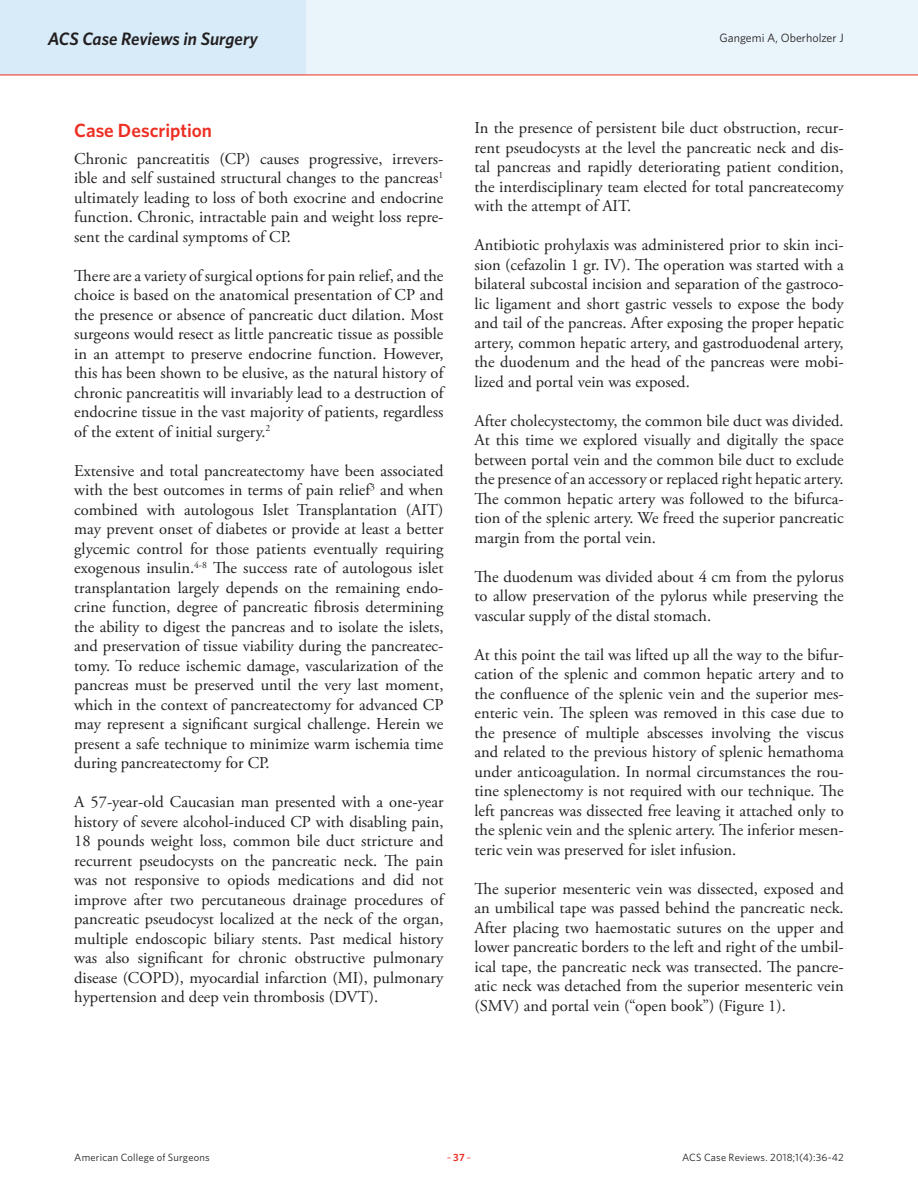
<style>
.page{position:relative;width:918px;height:1188px;background:#fff}
.page>*{position:absolute;margin:0;border:0;box-sizing:border-box;transform-origin:0 0}
.Article_Subhead{font:600 19.2px "Whitney";color:#ee2e22}
.t1{font:italic 600 18px "Whitney";letter-spacing:-.005em;color:#231f20}
.Article_Body_no_inde{font:16.5px/19.5px "Adobe Garamond Pro";color:#231f20;text-align:justify}
.t2{font:12px "Whitney";color:#231f20}
.t3{font:10.5px "Whitney";letter-spacing:.02em;color:#231f20}
.t4{font:10.5px "Whitney";color:#ee2e22}
.s1{font-weight:600}
</style>
<div class="page">
<div style="left:0;top:0;width:918px;height:75px;background:#eaf5fb"></div>
<div style="left:0;top:0;width:306px;height:75px;background:#d7ebf8"></div>
<hr style="left:0;top:75px;width:918px;height:1px;background:#ee2e22">
<p class="t1" style="left:48px;top:26px;width:212px">ACS Case Reviews in Surgery</p>
<p class="t2" style="left:720px;top:30px;width:126px">Gangemi A, Oberholzer J</p>
<p class="Article_Subhead" style="left:74px;top:117px;width:139px">Case Description</p>
<p class="Article_Body_no_inde" style="left:74px;top:149px;width:371px">Chronic pancreatitis (CP) causes progressive, irrevers&shy;ible and self sustained structural changes to the pancreas<sup>1 </sup>ultimately leading to loss of both exocrine and endocrine function. Chronic, intractable pain and weight loss repre&shy;sent the cardinal symptoms of CP.</p>
<p class="Article_Body_no_inde" style="left:74px;top:266px;width:371px">There are a variety of surgical options for pain relief, and the choice is based on the anatomical presentation of CP and the presence or absence of pancreatic duct dilation. Most surgeons would resect as little pancreatic tissue as possible in an attempt to preserve endocrine function. However, this has been shown to be elusive, as the natural history of chronic pancreatitis will invariably lead to a destruction of endocrine tissue in the vast majority of patients, regardless of the extent of initial surgery.<sup>2</sup></p>
<p class="Article_Body_no_inde" style="left:74px;top:461px;width:371px">Extensive and total pancreatectomy have been associated with the best outcomes in terms of pain relief<sup>3</sup> and when combined with autologous Islet Transplantation (AIT) may prevent onset of diabetes or provide at least a better glycemic control for those patients eventually requiring exogenous insulin.<sup>4-8</sup> The success rate of autologous islet transplantation largely depends on the remaining endo&shy;crine function, degree of pancreatic fibrosis determining the ability to digest the pancreas and to isolate the islets, and preservation of tissue viability during the pancreatec&shy;tomy. To reduce ischemic damage, vascularization of the pancreas must be preserved until the very last moment, which in the context of pancreatectomy for advanced CP may represent a significant surgical challenge. Herein we present a safe technique to minimize warm ischemia time during pancreatectomy for CP.</p>
<p class="Article_Body_no_inde" style="left:74px;top:793px;width:371px">A 57-year-old Caucasian man presented with a one-year history of severe alcohol-induced CP with disabling pain, 18 pounds weight loss, common bile duct stricture and recurrent pseudocysts on the pancreatic neck. The pain was not responsive to opiods medications and did not improve after two percutaneous drainage procedures of pancreatic pseudocyst localized at the neck of the organ, multiple endoscopic biliary stents. Past medical history was also significant for chronic obstructive pulmonary disease (COPD), myocardial infarction (MI), pulmonary hypertension and deep vein thrombosis (DVT).</p>
<p class="Article_Body_no_inde" style="left:475px;top:119px;width:371px">In the presence of persistent bile duct obstruction, recur&shy;rent pseudocysts at the level the pancreatic neck and dis&shy;tal pancreas and rapidly deteriorating patient condition, the interdisciplinary team elected for total pancreatecomy with the attempt of AIT.</p>
<p class="Article_Body_no_inde" style="left:475px;top:236px;width:371px">Antibiotic prohylaxis was administered prior to skin inci&shy;sion (cefazolin 1 gr. IV). The operation was started with a bilateral subcostal incision and separation of the gastroco&shy;lic ligament and short gastric vessels to expose the body and tail of the pancreas. After exposing the proper hepatic artery, common hepatic artery, and gastroduodenal artery, the duodenum and the head of the pancreas were mobi&shy;lized and portal vein was exposed.</p>
<p class="Article_Body_no_inde" style="left:475px;top:412px;width:371px">After cholecystectomy, the common bile duct was divided.<br>At this time we explored visually and digitally the space between portal vein and the common bile duct to exclude the presence of an accessory or replaced right hepatic artery.<br>The common hepatic artery was followed to the bifurca&shy;tion of the splenic artery. We freed the superior pancreatic margin from the portal vein.</p>
<p class="Article_Body_no_inde" style="left:475px;top:568px;width:371px">The duodenum was divided about 4 cm from the pylorus to allow preservation of the pylorus while preserving the vascular supply of the distal stomach.</p>
<p class="Article_Body_no_inde" style="left:475px;top:646px;width:371px">At this point the tail was lifted up all the way to the bifur&shy;cation of the splenic and common hepatic artery and to the confluence of the splenic vein and the superior mes&shy;enteric vein. The spleen was removed in this case due to the presence of multiple abscesses involving the viscus and related to the previous history of splenic hemathoma under anticoagulation. In normal circumstances the rou&shy;tine splenectomy is not required with our technique. The left pancreas was dissected free leaving it attached only to the splenic vein and the splenic artery. The inferior mesen&shy;teric vein was preserved for islet infusion.</p>
<p class="Article_Body_no_inde" style="left:475px;top:880px;width:371px">The superior mesenteric vein was dissected, exposed and an umbilical tape was passed behind the pancreatic neck.<br>After placing two haemostatic sutures on the upper and lower pancreatic borders to the left and right of the umbil&shy;ical tape, the pancreatic neck was transected. The pancre&shy;atic neck was detached from the superior mesenteric vein (SMV) and portal vein (“open book”) (Figure 1).</p>
<p class="t3" style="left:74px;top:1150px;width:137px">American College of Surgeons</p>
<p class="t4" style="left:447px;top:1150px;width:26px">–<span class="s1">37</span>–</p>
<p class="t3" style="left:682px;top:1150px;width:163px">ACS Case Reviews. 2018;1(4):36-42</p>
</div>
